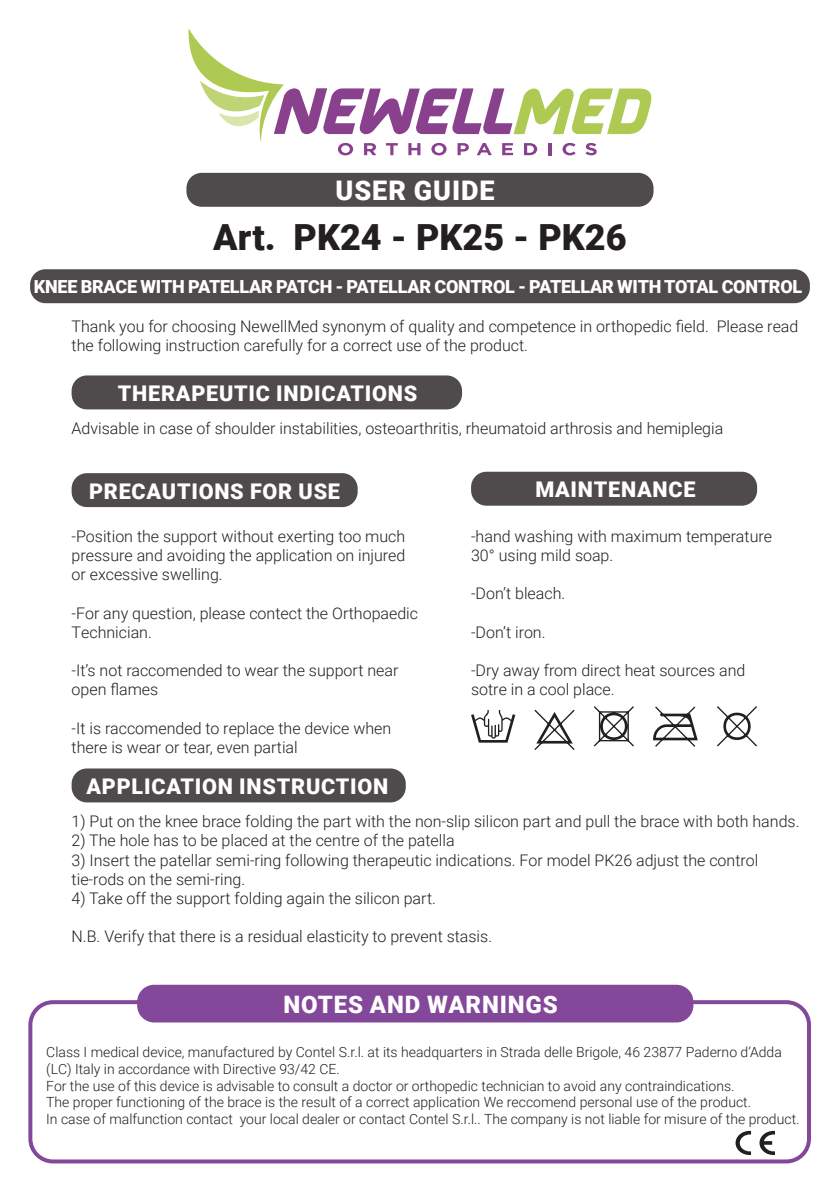
<style>
.page{position:relative;width:840px;height:1191px;background:#fff}
.page>*{position:absolute;margin:0;border:0;box-sizing:border-box;transform-origin:0 0}
.t1{font:900 36px "Roboto";color:#231f20}
.t2{font:900 27px "Roboto";letter-spacing:.035em;color:#fff}
.t3{font:900 24px "Roboto";letter-spacing:.035em;color:#fff}
.t4{font:900 21.6px "Roboto";letter-spacing:.035em;color:#fff}
.t5{font:900 18px "Roboto";letter-spacing:-.015em;color:#fff}
.t6{font:300 16px/19.2px "Roboto";color:#231f20}
.t7{font:300 14px/16.8px "Roboto";color:#231f20}
</style>
<div class="page">
<div style="left:30px;top:269px;width:779px;height:34px;background:#4f4b4c;border-radius:15px"></div>
<svg style="left:188px;top:28px;width:464px;height:127px"></svg>
<div style="left:28px;top:1000px;width:782px;height:163px;border:4px solid #84489a;border-radius:23px"></div>
<div style="left:137px;top:984px;width:556px;height:38px;background:#84489a;border-radius:17px"></div>
<div style="left:186px;top:173px;width:467px;height:34px;background:#4f4b4c;border-radius:15px"></div>
<div style="left:72px;top:375px;width:390px;height:34px;background:#4f4b4c;border-radius:15px"></div>
<div style="left:72px;top:473px;width:285px;height:34px;background:#4f4b4c;border-radius:15px"></div>
<div style="left:471px;top:472px;width:285px;height:34px;background:#4f4b4c;border-radius:15px"></div>
<div style="left:72px;top:768px;width:333px;height:34px;background:#4f4b4c;border-radius:15px"></div>
<svg style="left:735px;top:1130px;width:39px;height:25px"></svg>
<svg style="left:471px;top:710px;width:44px;height:32px"></svg>
<svg style="left:534px;top:709px;width:40px;height:41px"></svg>
<svg style="left:653px;top:706px;width:44px;height:41px"></svg>
<svg style="left:593px;top:706px;width:40px;height:40px"></svg>
<svg style="left:717px;top:706px;width:39px;height:40px"></svg>
<p class="t2" style="left:335px;top:171px;width:160px">USER GUIDE</p>
<p class="t1" style="left:213px;top:212px;width:414px">Art. PK24 - PK25 - PK26</p>
<p class="t5" style="left:34px;top:274px;width:769px">KNEE BRACE WITH PATELLAR PATCH - PATELLAR CONTROL - PATELLAR WITH TOTAL CONTROL</p>
<p class="t6" style="left:72px;top:316px;width:728px">Thank you for choosing NewellMed synonym of quality and competence in orthopedic field. Please read the following instruction carefully for a correct use of the product.</p>
<p class="t4" style="left:118px;top:378px;width:301px">THERAPEUTIC INDICATIONS</p>
<p class="t6" style="left:72px;top:418px;width:652px">Advisable in case of shoulder instabilities, osteoarthritis, rheumatoid arthrosis and hemiplegia</p>
<p class="t4" style="left:89px;top:476px;width:252px">PRECAUTIONS FOR USE</p>
<p class="t4" style="left:535px;top:474px;width:161px">MAINTENANCE</p>
<p class="t6" style="left:72px;top:526px;width:335px;text-align:justify">-Position the support without exerting too much pressure and avoiding the application on injured or excessive swelling.</p>
<p class="t6" style="left:72px;top:603px;width:348px">-For any question, please contect the Orthopaedic<br>Technician.</p>
<p class="t6" style="left:72px;top:660px;width:328px">-It’s not raccomended to wear the support near open flames</p>
<p class="t6" style="left:72px;top:718px;width:321px">-It is raccomended to replace the device when there is wear or tear, even partial</p>
<p class="t4" style="left:86px;top:771px;width:303px">APPLICATION INSTRUCTION</p>
<p class="t6" style="left:471px;top:526px;width:302px">-hand washing with maximum temperature<br>30° using mild soap.</p>
<p class="t6" style="left:471px;top:583px;width:96px">-Don’t bleach.</p>
<p class="t6" style="left:471px;top:622px;width:76px">-Don’t iron.</p>
<p class="t6" style="left:471px;top:660px;width:276px">-Dry away from direct heat sources and sotre in a cool place.</p>
<p class="t6" style="left:72px;top:811px;width:729px">1) Put on the knee brace folding the part with the non-slip silicon part and pull the brace with both hands.</p>
<p class="t6" style="left:72px;top:830px;width:384px">2) The hole has to be placed at the centre of the patella</p>
<p class="t6" style="left:72px;top:849px;width:687px">3) Insert the patellar semi-ring following therapeutic indications. For model PK26 adjust the control</p>
<p class="t6" style="left:72px;top:869px;width:175px">tie-rods on the semi-ring.</p>
<p class="t6" style="left:72px;top:888px;width:365px">4) Take off the support folding again the silicon part.</p>
<p class="t6" style="left:72px;top:926px;width:422px">N.B. Verify that there is a residual elasticity to prevent stasis.</p>
<p class="t3" style="left:283px;top:988px;width:275px">NOTES AND WARNINGS</p>
<p class="t7" style="left:46px;top:1043px;width:736px">Class I medical device, manufactured by Contel S.r.l. at its headquarters in Strada delle Brigole, 46 23877 Paderno d’Adda (LC) Italy in accordance with Directive 93/42 CE.</p>
<p class="t7" style="left:46px;top:1076px;width:689px">For the use of this device is advisable to consult a doctor or orthopedic technician to avoid any contraindications.</p>
<p class="t7" style="left:46px;top:1093px;width:706px">The proper functioning of the brace is the result of a correct application We reccomend personal use of the product.</p>
<p class="t7" style="left:46px;top:1110px;width:754px">In case of malfunction contact your local dealer or contact Contel S.r.l.. The company is not liable for misure of the product.</p>
</div>
